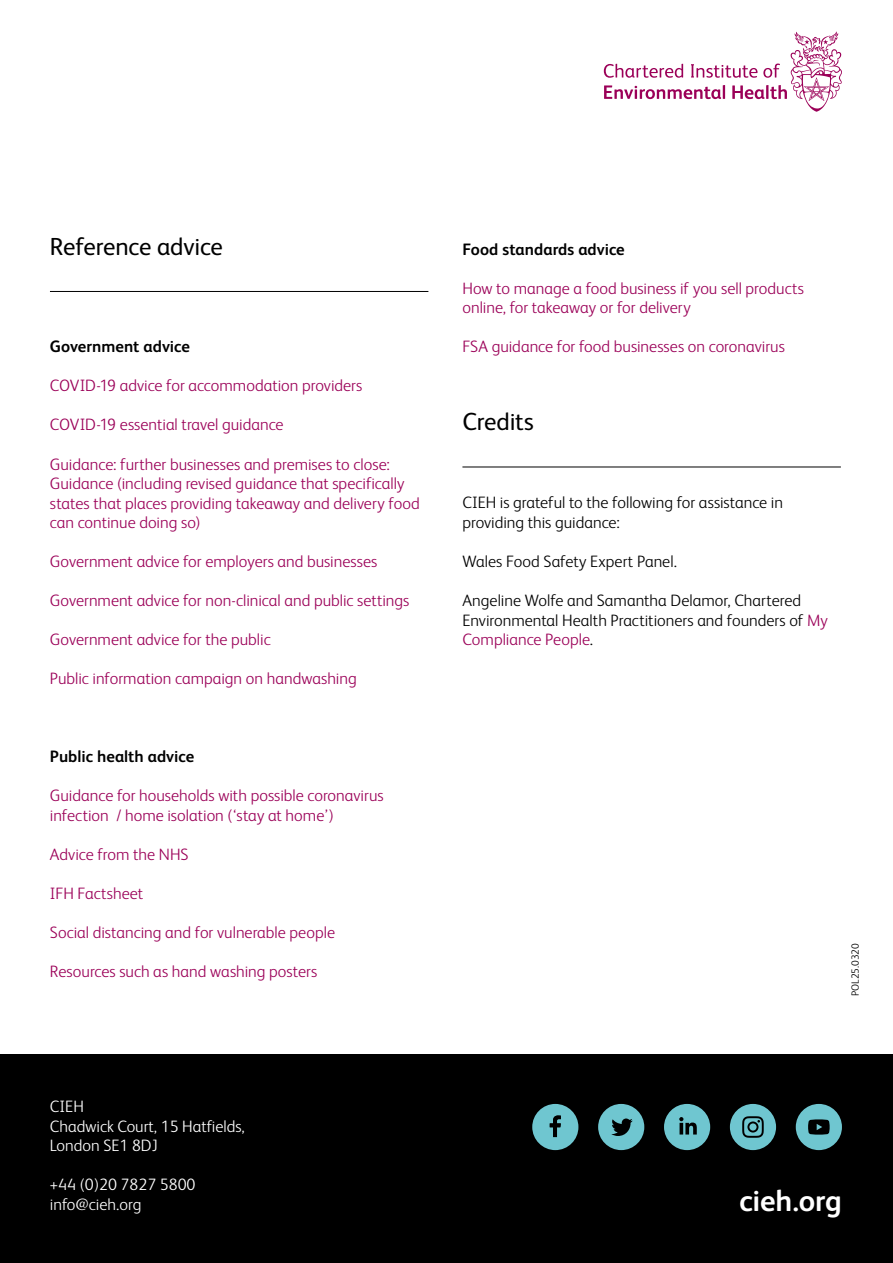
<style>
.page{position:relative;width:893px;height:1263px;background:#fff}
.page>*{position:absolute;margin:0;border:0;box-sizing:border-box;transform-origin:0 0}
.t1{font:700 30px "FS Albert";letter-spacing:-.01em;color:#fff}
.t2{font:24.75px "FS Albert";letter-spacing:-.005em;color:#000}
.t3{font:300 16.5px/19.5px "FS Albert";color:#9b0058}
.t4{font:300 16.5px/19.5px "FS Albert";color:#000}
.t5{font:300 16.5px/19.5px "FS Albert";color:#fff}
.t6{font:700 16.5px "FS Albert";color:#000}
.t7{font:300 10.5px "FS Albert";color:#000}
.s1{color:#9b0058}
</style>
<div class="page">
<svg style="left:604px;top:32px;width:238px;height:80px"></svg>
<div style="left:0;top:1054px;width:893px;height:209px;background:#000"></div>
<div style="left:598px;top:1104px;width:46px;height:46px;background:#6fc6d0;border-radius:50%"></div>
<svg style="left:611px;top:1118px;width:22px;height:18px"></svg>
<div style="left:796px;top:1104px;width:46px;height:46px;background:#6fc6d0;border-radius:50%"></div>
<svg style="left:808px;top:1119px;width:22px;height:15px"></svg>
<div style="left:664px;top:1104px;width:46px;height:46px;background:#6fc6d0;border-radius:50%"></div>
<svg style="left:679px;top:1117px;width:18px;height:17px"></svg>
<div style="left:532px;top:1104px;width:46px;height:46px;background:#6fc6d0;border-radius:50%"></div>
<svg style="left:550px;top:1115px;width:11px;height:22px"></svg>
<div style="left:730px;top:1104px;width:46px;height:46px;background:#6fc6d0;border-radius:50%"></div>
<svg style="left:742px;top:1116px;width:22px;height:22px"></svg>
<hr style="left:50px;top:291px;width:378px;height:1px;background:#000">
<hr style="left:462px;top:467px;width:379px;height:1px;background:#000">
<h2 class="t2" style="left:50px;top:232px;width:174px">Reference advice</h2>
<p class="t6" style="left:50px;top:337px;width:142px">Government advice</p>
<p class="t3" style="left:50px;top:376px;width:314px">COVID-19 advice for accommodation providers</p>
<p class="t3" style="left:50px;top:415px;width:235px">COVID-19 essential travel guidance</p>
<p class="t3" style="left:50px;top:454px;width:371px">Guidance: further businesses and premises to close:<br>Guidance (including revised guidance that specifically states that places providing takeaway and delivery food can continue doing so)</p>
<p class="t3" style="left:50px;top:551px;width:329px">Government advice for employers and businesses</p>
<p class="t3" style="left:50px;top:590px;width:361px">Government advice for non-clinical and public settings</p>
<p class="t3" style="left:50px;top:629px;width:222px">Government advice for the public</p>
<p class="t3" style="left:50px;top:668px;width:308px">Public information campaign on handwashing</p>
<p class="t6" style="left:50px;top:747px;width:146px">Public health advice</p>
<p class="t3" style="left:50px;top:785px;width:335px">Guidance for households with possible coronavirus infection / home isolation (‘stay at home’)</p>
<p class="t3" style="left:50px;top:844px;width:140px">Advice from the NHS</p>
<p class="t3" style="left:50px;top:883px;width:95px">IFH Factsheet</p>
<p class="t3" style="left:50px;top:922px;width:287px">Social distancing and for vulnerable people</p>
<p class="t3" style="left:50px;top:961px;width:269px">Resources such as hand washing posters</p>
<p class="t6" style="left:462px;top:240px;width:164px">Food standards advice</p>
<p class="t3" style="left:462px;top:278px;width:343px">How to manage a food business if you sell products online, for takeaway or for delivery</p>
<p class="t3" style="left:462px;top:337px;width:324px">FSA guidance for food businesses on coronavirus</p>
<h2 class="t2" style="left:462px;top:408px;width:73px">Credits</h2>
<p class="t4" style="left:462px;top:493px;width:322px">CIEH is grateful to the following for assistance in providing this guidance:</p>
<p class="t4" style="left:462px;top:551px;width:216px">Wales Food Safety Expert Panel.</p>
<p class="t4" style="left:462px;top:590px;width:367px">Angeline Wolfe and Samantha Delamor, Chartered<br>Environmental Health Practitioners and founders of <span class="s1">My<br>Compliance People</span>.</p>
<p class="t7" style="left:849px;top:996px;width:54px;rotate:-90deg">POL25.0320</p>
<p class="t5" style="left:50px;top:1096px;width:196px">CIEH<br>Chadwick Court, 15 Hatfields,<br>London SE1 8DJ</p>
<p class="t5" style="left:50px;top:1174px;width:147px">+44 (0)20 7827 5800 info@cieh.org</p>
<h1 class="t1" style="left:739px;top:1183px;width:104px">cieh.org</h1>
</div>
